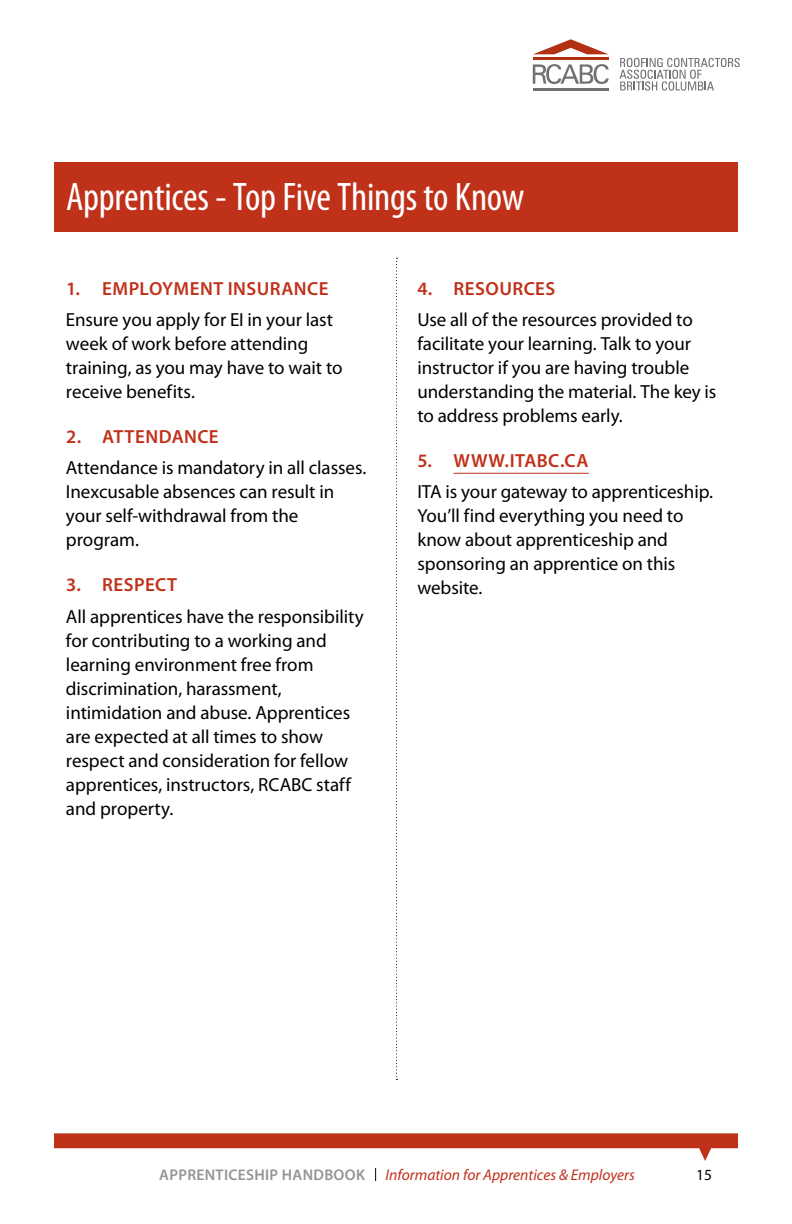
<style>
.page{position:relative;width:792px;height:1224px;background:#fff}
.page>*{position:absolute;margin:0;border:0;box-sizing:border-box;transform-origin:0 0}
.HEADER_1{font:condensed 40px "Myriad Pro";letter-spacing:-.005em;color:#fff}
.BODY_COPY{font:19px/24px "Myriad Pro";letter-spacing:-.005em;color:#000}
.t1{font:600 19px "Myriad Pro";letter-spacing:.025em;color:#c0311a}
.t2{font:italic 15.6px "Myriad Pro";color:#c0311a}
.t3{font:600 15.6px "Myriad Pro";letter-spacing:.02em;color:#939598}
.t4{font:15.6px "Myriad Pro";color:#000}
</style>
<div class="page">
<div style="left:54px;top:162px;width:684px;height:70px;background:#c0311a"></div>
<hr style="left:533px;top:58px;width:75px;height:2px;background:#b13112">
<hr style="left:533px;top:88px;width:75px;height:2px;background:#727072">
<svg style="left:534px;top:39px;width:74px;height:15px"></svg>
<svg style="left:533px;top:64px;width:76px;height:20px"></svg>
<svg style="left:620px;top:58px;width:120px;height:33px"></svg>
<svg style="left:375px;top:1168px;width:1px;height:13px"></svg>
<svg style="left:54px;top:1133px;width:684px;height:28px"></svg>
<svg style="left:396px;top:258px;width:1px;height:822px"></svg>
<hr style="left:454px;top:473px;width:135px;height:1px;background:#c0311a">
<p class="HEADER_1" style="left:66px;top:175px;width:460px">Apprentices - Top Five Things to Know</p>
<p class="t1" style="left:66px;top:278px;width:264px">1. EMPLOYMENT INSURANCE</p>
<p class="BODY_COPY" style="left:66px;top:308px;width:278px">Ensure you apply for EI in your last week of work before attending training, as you may have to wait to receive benefits.</p>
<p class="t1" style="left:66px;top:426px;width:154px">2. ATTENDANCE</p>
<p class="BODY_COPY" style="left:66px;top:456px;width:302px">Attendance is mandatory in all classes.<br>Inexcusable absences can result in your self-withdrawal from the program.</p>
<p class="t1" style="left:66px;top:575px;width:112px">3. RESPECT</p>
<p class="BODY_COPY" style="left:66px;top:605px;width:299px">All apprentices have the responsibility for contributing to a working and learning environment free from discrimination, harassment, intimidation and abuse. Apprentices are expected at all times to show respect and consideration for fellow apprentices, instructors, RCABC staff and property.</p>
<p class="t1" style="left:418px;top:278px;width:139px">4. RESOURCES</p>
<p class="BODY_COPY" style="left:417px;top:308px;width:301px">Use all of the resources provided to facilitate your learning. Talk to your instructor if you are having trouble understanding the material. The key is to address problems early.</p>
<p class="t1" style="left:418px;top:450px;width:173px">5. WWW.ITABC.CA</p>
<p class="BODY_COPY" style="left:417px;top:480px;width:297px">ITA is your gateway to apprenticeship.<br>You’ll find everything you need to know about apprenticeship and sponsoring an apprentice on this website.</p>
<p class="t3" style="left:159px;top:1166px;width:207px">APPRENTICESHIP HANDBOOK</p>
<p class="t2" style="left:386px;top:1166px;width:251px">Information for Apprentices &amp; Employers</p>
<p class="t4" style="left:696px;top:1166px;width:17px">15</p>
</div>
